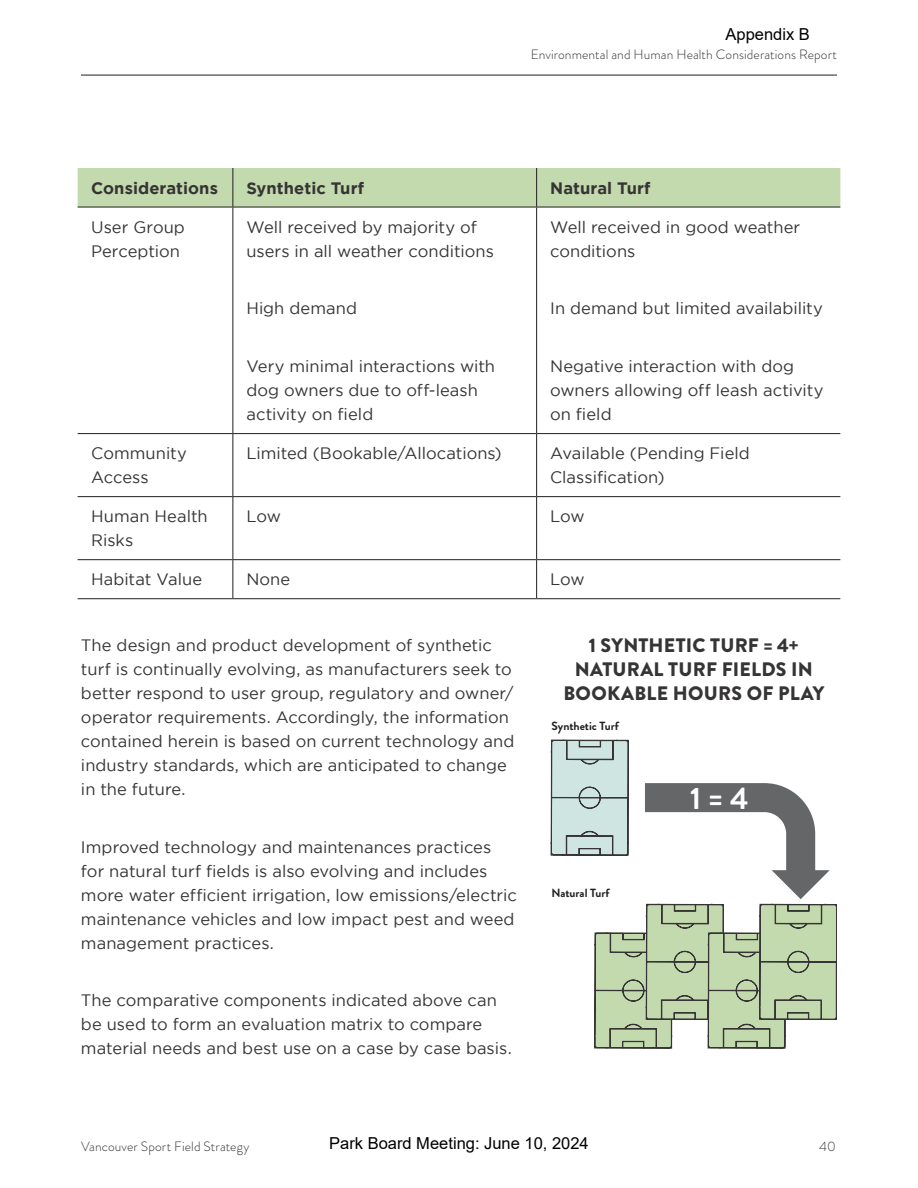
<style>
.page{position:relative;width:918px;height:1188px;background:#fff}
.page>*{position:absolute;margin:0;border:0;box-sizing:border-box;transform-origin:0 0}
.t1{font:700 30.9px "Brandon Grotesque";color:#fff}
.Graph_Heading{font:900 19.5px/24px "Brandon Grotesque";letter-spacing:.015em;color:#363434;text-align:center}
.Body_Copy{font:16.5px/24px "Gotham";color:#363434}
.Table_Heading{font:700 16.5px "Gotham";letter-spacing:.005em;color:#363434}
.t2{font:16.5px "Arial";color:#000}
.t3{font:300 13.5px "Brandon Grotesque";letter-spacing:.01em;color:#363434}
.t4{font:700 11.85px "Brandon Grotesque";color:#231f20}
</style>
<div class="page">
<hr style="left:81px;top:75px;width:756px;height:1px;background:#231f20">
<div style="left:78px;top:168px;width:762px;height:39px;background:#c3d9ae"></div>
<hr style="left:232px;top:168px;width:1px;height:39px;background:#231f20">
<hr style="left:536px;top:168px;width:1px;height:39px;background:#231f20">
<hr style="left:78px;top:207px;width:155px;height:1px;background:#231f20">
<hr style="left:233px;top:207px;width:304px;height:1px;background:#231f20">
<hr style="left:232px;top:207px;width:1px;height:226px;background:#231f20">
<hr style="left:537px;top:207px;width:303px;height:1px;background:#231f20">
<hr style="left:536px;top:207px;width:1px;height:226px;background:#231f20">
<hr style="left:232px;top:434px;width:1px;height:62px;background:#231f20">
<hr style="left:536px;top:434px;width:1px;height:62px;background:#231f20">
<hr style="left:232px;top:497px;width:1px;height:62px;background:#231f20">
<hr style="left:536px;top:497px;width:1px;height:62px;background:#231f20">
<hr style="left:232px;top:560px;width:1px;height:38px;background:#231f20">
<hr style="left:536px;top:560px;width:1px;height:38px;background:#231f20">
<hr style="left:78px;top:433px;width:155px;height:1px;background:#231f20">
<hr style="left:233px;top:433px;width:304px;height:1px;background:#231f20">
<hr style="left:537px;top:433px;width:303px;height:1px;background:#231f20">
<hr style="left:78px;top:496px;width:155px;height:1px;background:#231f20">
<hr style="left:233px;top:496px;width:304px;height:1px;background:#231f20">
<hr style="left:537px;top:496px;width:303px;height:1px;background:#231f20">
<hr style="left:78px;top:559px;width:155px;height:1px;background:#231f20">
<hr style="left:233px;top:559px;width:304px;height:1px;background:#231f20">
<hr style="left:537px;top:559px;width:303px;height:1px;background:#231f20">
<hr style="left:78px;top:598px;width:155px;height:1px;background:#231f20">
<hr style="left:233px;top:598px;width:304px;height:1px;background:#231f20">
<hr style="left:537px;top:598px;width:303px;height:1px;background:#231f20">
<svg style="left:551px;top:740px;width:286px;height:308px"></svg>
<p class="t2" style="left:726px;top:23px;width:86px">Appendix B</p>
<p class="t3" style="left:531px;top:46px;width:308px">Environmental and Human Health Considerations Report</p>
<p class="Table_Heading" style="left:91px;top:178px;width:128px">Considerations</p>
<p class="Table_Heading" style="left:246px;top:178px;width:119px">Synthetic Turf</p>
<p class="Table_Heading" style="left:550px;top:178px;width:102px">Natural Turf</p>
<p class="Body_Copy" style="left:91px;top:214px;width:95px">User Group<br>Perception</p>
<p class="Body_Copy" style="left:246px;top:214px;width:249px">Well received by majority of users in all weather conditions</p>
<p class="Body_Copy" style="left:550px;top:215px;width:252px">Well received in good weather conditions</p>
<p class="Body_Copy" style="left:246px;top:296px;width:112px">High demand</p>
<p class="Body_Copy" style="left:246px;top:354px;width:250px">Very minimal interactions with dog owners due to off-leash activity on field</p>
<p class="Body_Copy" style="left:550px;top:296px;width:274px">In demand but limited availability</p>
<p class="Body_Copy" style="left:550px;top:354px;width:275px">Negative interaction with dog owners allowing off leash activity on field</p>
<p class="Body_Copy" style="left:91px;top:441px;width:97px">Community<br>Access</p>
<p class="Body_Copy" style="left:246px;top:441px;width:257px">Limited (Bookable/Allocations)</p>
<p class="Body_Copy" style="left:550px;top:441px;width:201px">Available (Pending Field<br>Classification)</p>
<p class="Body_Copy" style="left:91px;top:504px;width:118px">Human Health<br>Risks</p>
<p class="Body_Copy" style="left:246px;top:504px;width:36px">Low</p>
<p class="Body_Copy" style="left:550px;top:504px;width:36px">Low</p>
<p class="Body_Copy" style="left:91px;top:567px;width:112px">Habitat Value</p>
<p class="Body_Copy" style="left:246px;top:567px;width:45px">None</p>
<p class="Body_Copy" style="left:550px;top:567px;width:36px">Low</p>
<p class="Body_Copy" style="left:81px;top:633px;width:435px">The design and product development of synthetic turf is continually evolving, as manufacturers seek to better respond to user group, regulatory and owner/ operator requirements. Accordingly, the information contained herein is based on current technology and industry standards, which are anticipated to change in the future.</p>
<p class="Body_Copy" style="left:81px;top:835px;width:437px">Improved technology and maintenances practices for natural turf fields is also evolving and includes more water efficient irrigation, low emissions/electric maintenance vehicles and low impact pest and weed management practices.</p>
<p class="Body_Copy" style="left:81px;top:988px;width:432px">The comparative components indicated above can be used to form an evaluation matrix to compare material needs and best use on a case by case basis.</p>
<p class="Graph_Heading" style="left:563px;top:633px;width:262px">1 SYNTHETIC TURF = 4+<br>NATURAL TURF FIELDS IN<br>BOOKABLE HOURS OF PLAY</p>
<p class="t4" style="left:552px;top:718px;width:69px">Synthetic Turf</p>
<p class="t4" style="left:552px;top:885px;width:59px">Natural Turf</p>
<p class="t1" style="left:690px;top:776px;width:60px">1 = 4</p>
<p class="t2" style="left:329px;top:1132px;width:261px">Park Board Meeting: June 10, 2024</p>
<p class="t3" style="left:81px;top:1137px;width:170px">Vancouver Sport Field Strategy</p>
<p class="t3" style="left:819px;top:1137px;width:18px">40</p>
</div>
